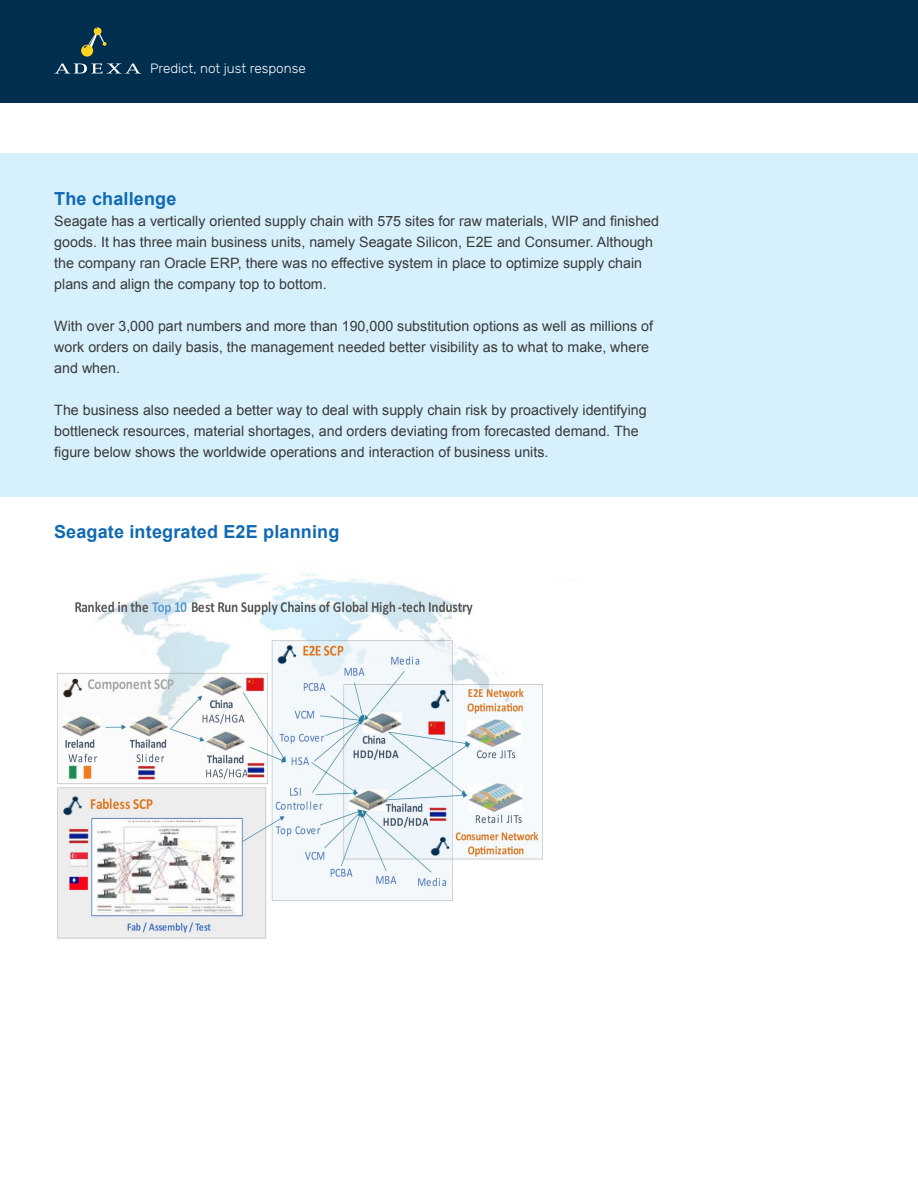
<style>
.page{position:relative;width:918px;height:1188px;background:#fff}
.page>*{position:absolute;margin:0;border:0;box-sizing:border-box;transform-origin:0 0}
.t1{font:700 18px "Arial";letter-spacing:.01em;color:#0f6ab3}
.t2{font:14.25px/21px "Arial";color:#3a3a3a}
.t3{font:300 13.5px "Rubik";color:#fff}
</style>
<div class="page">
<div style="left:0;top:0;width:918px;height:102px;background:#002e4f"></div>
<svg style="left:55px;top:63px;width:85px;height:10px"></svg>
<svg style="left:81px;top:27px;width:26px;height:30px"></svg>
<div style="left:0;top:153px;width:918px;height:344px;background:#d6f0fc"></div>
<img style="left:57px;top:573px;width:486px;height:366px">
<p class="t3" style="left:150px;top:61px;width:157px">Predict, not just response</p>
<p class="t1" style="left:54px;top:186px;width:124px">The challenge</p>
<p class="t2" style="left:54px;top:210px;width:606px">Seagate has a vertically oriented supply chain with 575 sites for raw materials, WIP and finished goods. It has three main business units, namely Seagate Silicon, E2E and Consumer. Although the company ran Oracle ERP, there was no effective system in place to optimize supply chain plans and align the company top to bottom.</p>
<p class="t2" style="left:54px;top:315px;width:600px">With over 3,000 part numbers and more than 190,000 substitution options as well as millions of work orders on daily basis, the management needed better visibility as to what to make, where and when.</p>
<p class="t2" style="left:54px;top:399px;width:594px">The business also needed a better way to deal with supply chain risk by proactively identifying bottleneck resources, material shortages, and orders deviating from forecasted demand. The figure below shows the worldwide operations and interaction of business units.</p>
<p class="t1" style="left:54px;top:520px;width:287px">Seagate integrated E2E planning</p>
</div>
